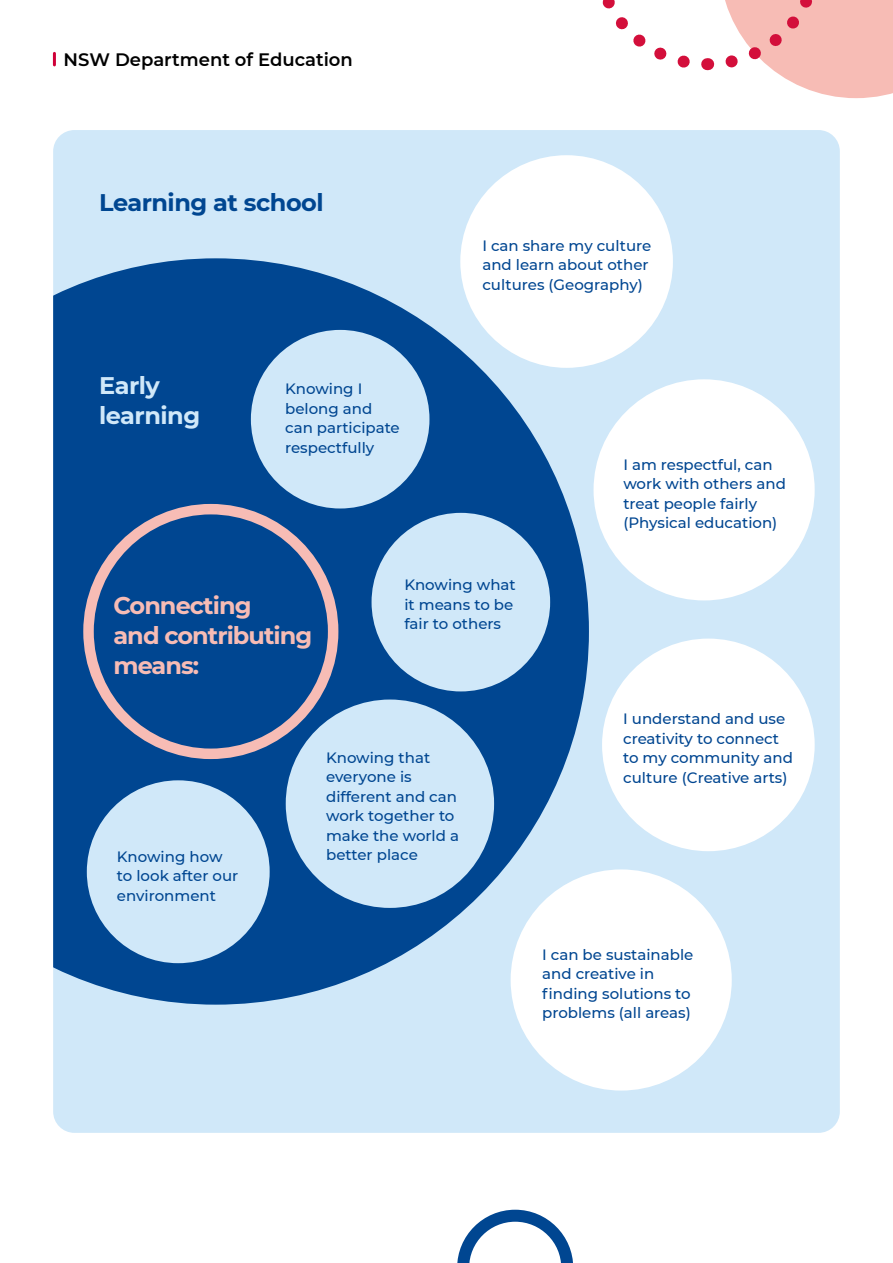
<style>
.page{position:relative;width:893px;height:1263px;background:#fff}
.page>*{position:absolute;margin:0;border:0;box-sizing:border-box;transform-origin:0 0}
.Diagram_Heading{font:700 24px/30px "Montserrat";letter-spacing:-.04em;color:#f7bcb5}
.Diagram_Heading-2{font:700 24px "Montserrat";letter-spacing:-.02em;color:#004691}
.Diagram_Heading-3{font:700 24px/30px "Montserrat";letter-spacing:-.02em;color:#d0e8f9}
.t1{font:600 18px "Montserrat";color:#000}
.Diagram_Text{font:500 15px/19.5px "Montserrat";color:#004691}
</style>
<div class="page">
<div style="left:53px;top:130px;width:787px;height:1003px;background:#d0e8f9;border-radius:21px"></div>
<svg style="left:53px;top:258px;width:536px;height:747px;fill:#004691"></svg>
<div style="left:83px;top:504px;width:255px;height:255px;border:10px solid #f7bcb5;border-radius:50%"></div>
<svg style="left:53px;top:53px;width:3px;height:12px"></svg>
<svg style="left:457px;top:1210px;width:116px;height:53px"></svg>
<svg style="left:602px;top:0;width:106px;height:71px"></svg>
<svg style="left:725px;top:0;width:168px;height:98px"></svg>
<div style="left:251px;top:330px;width:178px;height:178px;background:#d0e8f9;border-radius:50%"></div>
<div style="left:460px;top:155px;width:213px;height:213px;background:#fff;border-radius:50%"></div>
<div style="left:511px;top:869px;width:221px;height:221px;background:#fff;border-radius:50%"></div>
<div style="left:602px;top:639px;width:213px;height:212px;background:#fff;border-radius:50%"></div>
<div style="left:594px;top:379px;width:221px;height:221px;background:#fff;border-radius:50%"></div>
<div style="left:286px;top:699px;width:208px;height:209px;background:#d0e8f9;border-radius:50%"></div>
<div style="left:372px;top:513px;width:178px;height:178px;background:#d0e8f9;border-radius:50%"></div>
<div style="left:87px;top:780px;width:183px;height:183px;background:#d0e8f9;border-radius:50%"></div>
<p class="t1" style="left:64px;top:47px;width:291px">NSW Department of Education</p>
<h2 class="Diagram_Heading-2" style="left:99px;top:185px;width:226px">Learning at school</h2>
<h2 class="Diagram_Heading-3" style="left:99px;top:370px;width:103px">Early learning</h2>
<p class="Diagram_Text" style="left:285px;top:379px;width:116px">Knowing I belong and can participate respectfully</p>
<p class="Diagram_Text" style="left:482px;top:235px;width:170px">I can share my culture and learn about other cultures (Geography)</p>
<p class="Diagram_Text" style="left:623px;top:454px;width:164px">I am respectful, can work with others and treat people fairly (Physical education)</p>
<h2 class="Diagram_Heading" style="left:113px;top:589px;width:201px">Connecting<br>and contributing means:</h2>
<p class="Diagram_Text" style="left:404px;top:575px;width:113px">Knowing what it means to be fair to others</p>
<p class="Diagram_Text" style="left:117px;top:846px;width:123px">Knowing how to look after our environment</p>
<p class="Diagram_Text" style="left:326px;top:747px;width:134px">Knowing that everyone is different and can work together to make the world a better place</p>
<p class="Diagram_Text" style="left:623px;top:708px;width:171px">I understand and use creativity to connect to my community and culture (Creative arts)</p>
<p class="Diagram_Text" style="left:542px;top:944px;width:153px">I can be sustainable and creative in finding solutions to problems (all areas)</p>
</div>
